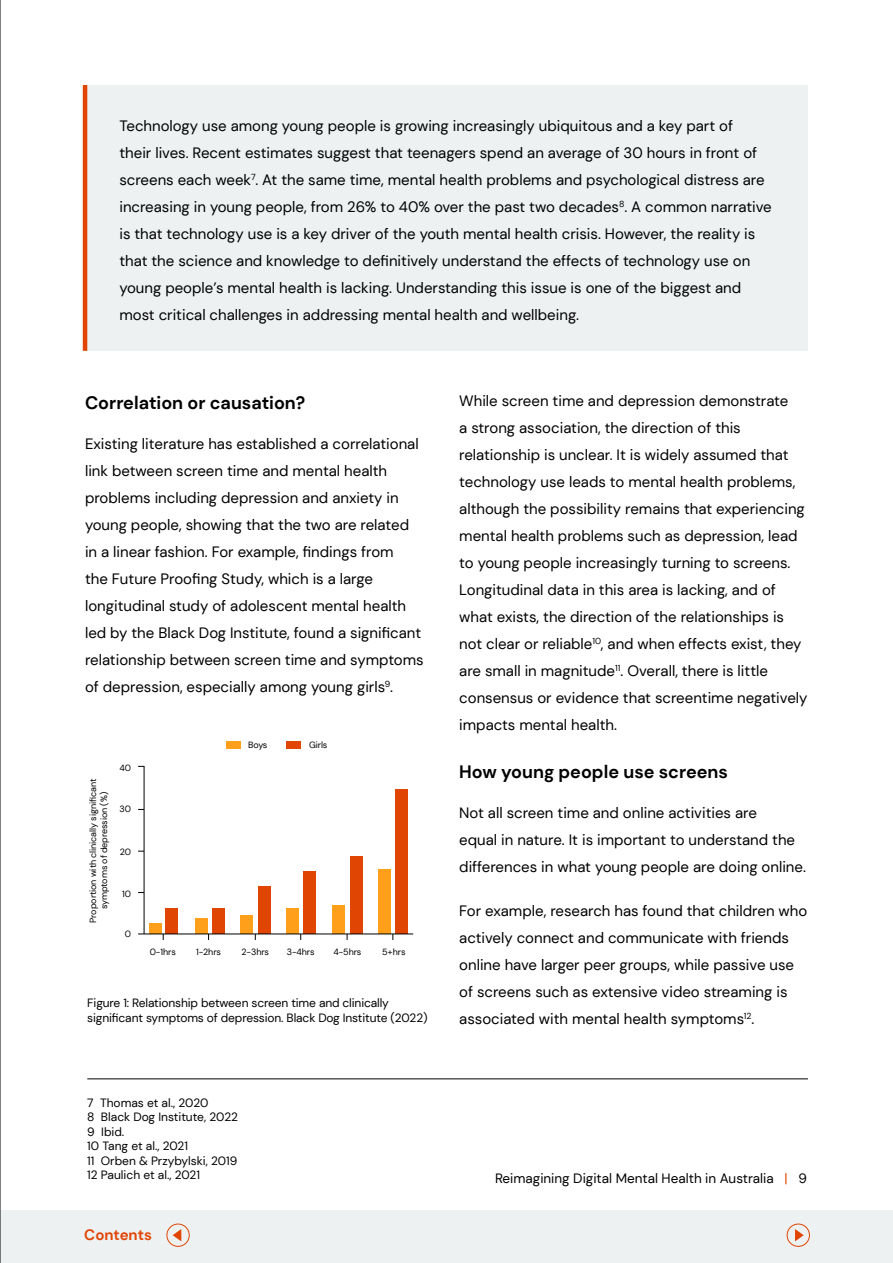
<style>
.page{position:relative;width:893px;height:1263px;background:#fff}
.page>*{position:absolute;margin:0;border:0;box-sizing:border-box;transform-origin:0 0}
.t1{font:700 18px "DM Sans";color:#000}
.t2{font:15px/27px "DM Sans";color:#000}
.t3{font:700 15px "DM Sans";color:#e14504}
.t4{font:13.5px "DM Sans";color:#000}
.t5{font:12px/14.4px "DM Sans";letter-spacing:-.01em;color:#000}
.t6{font:9px/10.8px "DM Sans";letter-spacing:-.01em;color:#000;text-align:center}
.s1{color:#e14504}
</style>
<div class="page">
<div style="left:0;top:1210px;width:893px;height:53px;background:#edf1f2"></div>
<div style="left:86px;top:85px;width:722px;height:266px;background:#edf1f2"></div>
<hr style="left:83px;top:85px;width:4px;height:266px;background:#e14504">
<hr style="left:87px;top:1078px;width:721px;height:1px;background:#000">
<hr style="left:0;top:0;width:1px;height:1263px;background:#000">
<div style="left:395px;top:789px;width:12px;height:144px;background:#e14504"></div>
<div style="left:350px;top:856px;width:13px;height:77px;background:#e14504"></div>
<div style="left:303px;top:871px;width:13px;height:62px;background:#e14504"></div>
<div style="left:258px;top:886px;width:13px;height:47px;background:#e14504"></div>
<div style="left:212px;top:908px;width:12px;height:25px;background:#e14504"></div>
<div style="left:166px;top:908px;width:12px;height:25px;background:#e14504"></div>
<div style="left:149px;top:923px;width:13px;height:10px;background:#ff9f1a"></div>
<div style="left:195px;top:918px;width:12px;height:15px;background:#ff9f1a"></div>
<div style="left:241px;top:915px;width:12px;height:18px;background:#ff9f1a"></div>
<div style="left:287px;top:908px;width:12px;height:25px;background:#ff9f1a"></div>
<div style="left:332px;top:905px;width:12px;height:28px;background:#ff9f1a"></div>
<div style="left:378px;top:869px;width:13px;height:64px;background:#ff9f1a"></div>
<hr style="left:144px;top:766px;width:1px;height:168px;background:#000">
<hr style="left:138px;top:933px;width:275px;height:1px;background:#000">
<div style="left:226px;top:742px;width:15px;height:7px;background:#ff9f1a"></div>
<div style="left:286px;top:742px;width:15px;height:7px;background:#e14504"></div>
<div style="left:167px;top:1224px;width:23px;height:23px;border:1px solid #e14504;border-radius:50%"></div>
<svg style="left:173px;top:1229px;width:8px;height:12px"></svg>
<div style="left:787px;top:1224px;width:23px;height:23px;border:1px solid #e14504;border-radius:50%"></div>
<svg style="left:795px;top:1229px;width:9px;height:12px"></svg>
<p class="t2" style="left:119px;top:112px;width:654px">Technology use among young people is growing increasingly ubiquitous and a key part of<br>their lives. Recent estimates suggest that teenagers spend an average of 30 hours in front of screens each week<sup>7</sup>. At the same time, mental health problems and psychological distress are increasing in young people, from 26% to 40% over the past two decades<sup>8</sup>. A common narrative is that technology use is a key driver of the youth mental health crisis. However, the reality is that the science and knowledge to definitively understand the effects of technology use on young people’s mental health is lacking. Understanding this issue is one of the biggest and most critical challenges in addressing mental health and wellbeing.</p>
<h4 class="t1" style="left:85px;top:391px;width:222px">Correlation or causation?</h4>
<p class="t2" style="left:85px;top:430px;width:340px">Existing literature has established a correlational link between screen time and mental health problems including depression and anxiety in young people, showing that the two are related in a linear fashion. For example, findings from<br>the Future Proofing Study, which is a large longitudinal study of adolescent mental health led by the Black Dog Institute, found a significant relationship between screen time and symptoms of depression, especially among young girls<sup>9</sup>.</p>
<p class="t6" style="left:88px;top:923px;width:145px;rotate:-90deg">Proportion with clinically significant symptoms of depression (%)</p>
<p class="t6" style="left:119px;top:762px;width:13px">40</p>
<p class="t6" style="left:119px;top:804px;width:13px">30</p>
<p class="t6" style="left:120px;top:846px;width:13px">20</p>
<p class="t6" style="left:122px;top:888px;width:10px">10</p>
<p class="t6" style="left:125px;top:928px;width:8px">0</p>
<p class="t6" style="left:150px;top:946px;width:28px">0-1hrs</p>
<p class="t6" style="left:248px;top:740px;width:21px">Boys</p>
<p class="t6" style="left:309px;top:740px;width:20px">Girls</p>
<p class="t6" style="left:196px;top:946px;width:26px">1-2hrs</p>
<p class="t6" style="left:242px;top:946px;width:29px">2-3hrs</p>
<p class="t6" style="left:287px;top:946px;width:29px">3-4hrs</p>
<p class="t6" style="left:333px;top:946px;width:30px">4-5hrs</p>
<p class="t6" style="left:382px;top:946px;width:25px">5+hrs</p>
<p class="t5" style="left:87px;top:996px;width:342px">Figure 1: Relationship between screen time and clinically significant symptoms of depression. Black Dog Institute (2022)</p>
<p class="t5" style="left:87px;top:1095px;width:123px">7 Thomas et al., 2020</p>
<p class="t5" style="left:87px;top:1110px;width:152px">8 Black Dog Institute, 2022</p>
<p class="t5" style="left:87px;top:1124px;width:38px">9 Ibid.</p>
<p class="t5" style="left:87px;top:1139px;width:102px">10 Tang et al., 2021</p>
<p class="t5" style="left:87px;top:1153px;width:152px">11 Orben &amp; Przybylski, 2019</p>
<p class="t5" style="left:87px;top:1167px;width:114px">12 Paulich et al., 2021</p>
<p class="t3" style="left:84px;top:1226px;width:69px">Contents</p>
<p class="t2" style="left:459px;top:387px;width:350px">While screen time and depression demonstrate<br>a strong association, the direction of this relationship is unclear. It is widely assumed that technology use leads to mental health problems, although the possibility remains that experiencing mental health problems such as depression, lead to young people increasingly turning to screens.<br>Longitudinal data in this area is lacking, and of what exists, the direction of the relationships is not clear or reliable<sup>10</sup>, and when effects exist, they are small in magnitude<sup>11</sup>. Overall, there is little consensus or evidence that screentime negatively impacts mental health.</p>
<h4 class="t1" style="left:459px;top:761px;width:270px">How young people use screens</h4>
<p class="t2" style="left:459px;top:799px;width:348px">Not all screen time and online activities are<br>equal in nature. It is important to understand the differences in what young people are doing online.</p>
<p class="t2" style="left:459px;top:897px;width:350px">For example, research has found that children who actively connect and communicate with friends online have larger peer groups, while passive use of screens such as extensive video streaming is associated with mental health symptoms<sup>12</sup>.</p>
<p class="t4" style="left:495px;top:1170px;width:313px">Reimagining Digital Mental Health in Australia <span class="s1">|</span> 9</p>
</div>
